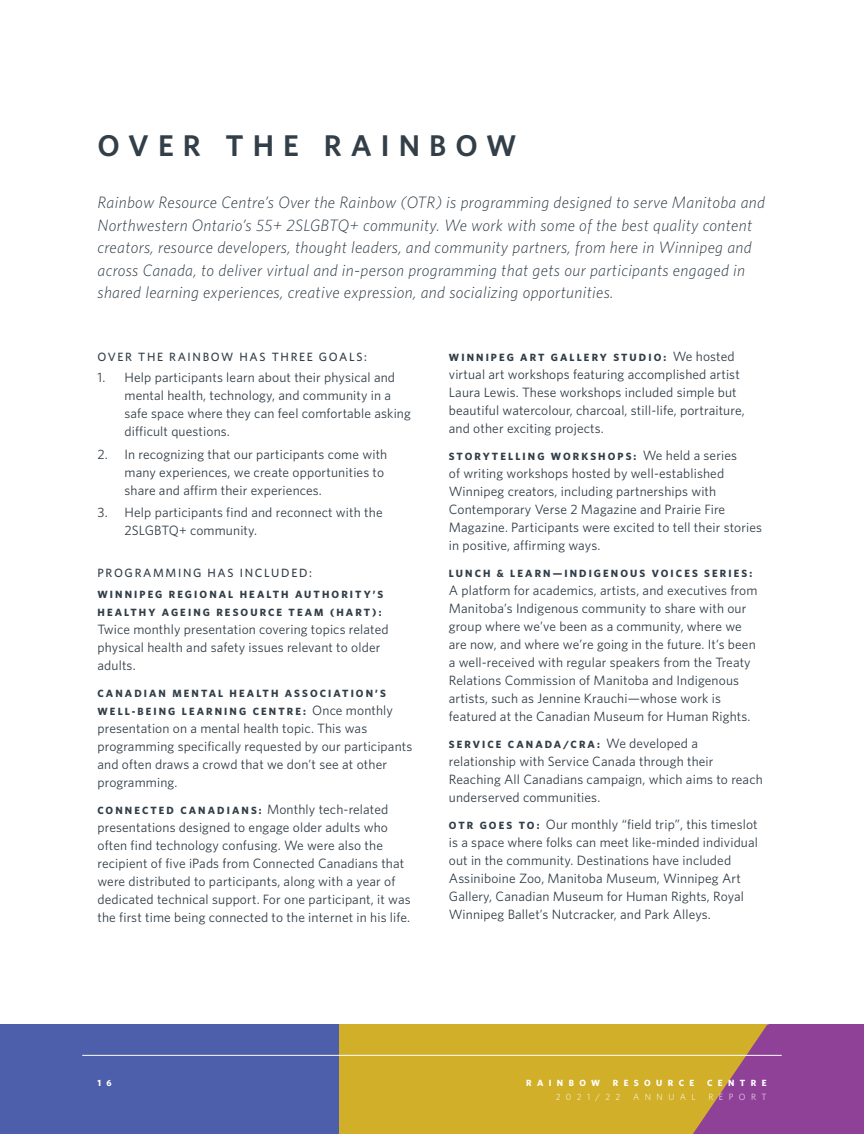
<style>
.page{position:relative;width:864px;height:1134px;background:#fff}
.page>*{position:absolute;margin:0;border:0;box-sizing:border-box;transform-origin:0 0}
.t1{font:600 30px "Whitney HTF";letter-spacing:.3em;color:#323e48}
.t2{font:italic 300 16.5px/22.5px "Whitney HTF";letter-spacing:.02em;color:#323e48}
.t3{font:13.5px/18px "Whitney HTF";letter-spacing:.01em;color:#323e48}
.t4{font:500 12px "Whitney HTF";letter-spacing:.14em;color:#323e48}
.t5{font:700 10.5px/18px "Whitney HTF";letter-spacing:.2em;color:#323e48}
.t6{font:700 9px "Whitney HTF";letter-spacing:.6em;color:#fff}
.t7{font:300 9px "Whitney HTF";letter-spacing:.6em;color:#fff}
.s1{font-weight:400;font-size:13.5px}
.s2{font-weight:700;font-size:10.5px}
</style>
<div class="page">
<div style="left:339px;top:1025px;width:354px;height:109px;background:#d1af29"></div>
<svg style="left:693px;top:1025px;width:171px;height:109px;background:#9d5880"></svg>
<div style="left:0;top:1025px;width:339px;height:109px;background:#4d5fab"></div>
<hr style="left:82px;top:1055px;width:700px;height:1px;background:#fff">
<h1 class="t1" style="left:98px;top:127px;width:421px">OVER THE RAINBOW</h1>
<p class="t2" style="left:98px;top:191px;width:669px">Rainbow Resource Centre’s Over the Rainbow (OTR) is programming designed to serve Manitoba and Northwestern Ontario’s 55+ 2SLGBTQ+ community. We work with some of the best quality content creators, resource developers, thought leaders, and community partners, from here in Winnipeg and across Canada, to deliver virtual and in-person programming that gets our participants engaged in shared learning experiences, creative expression, and socializing opportunities.</p>
<p class="t4" style="left:98px;top:350px;width:271px">OVER THE RAINBOW HAS THREE GOALS:</p>
<p class="t3" style="left:124px;top:368px;width:288px;text-indent:-27px">1. Help participants learn about their physical and mental health, technology, and community in a safe space where they can feel comfortable asking difficult questions.</p>
<p class="t3" style="left:124px;top:445px;width:264px;text-indent:-27px">2. In recognizing that our participants come with many experiences, we create opportunities to share and affirm their experiences.</p>
<p class="t3" style="left:124px;top:503px;width:260px;text-indent:-27px">3. Help participants find and reconnect with the<br>2SLGBTQ+ community.</p>
<p class="t4" style="left:98px;top:566px;width:216px">PROGRAMMING HAS INCLUDED:</p>
<p class="t5" style="left:98px;top:585px;width:287px">WINNIPEG REGIONAL HEALTH AUTHORITY’S<br>HEALTHY AGEING RESOURCE TEAM (HART):</p>
<p class="t3" style="left:98px;top:620px;width:293px">Twice monthly presentation covering topics related physical health and safety issues relevant to older adults.</p>
<p class="t5" style="left:98px;top:684px;width:297px">CANADIAN MENTAL HEALTH ASSOCIATION’S<br>WELL-BEING LEARNING CENTRE: <span class="s1">Once monthly</span></p>
<p class="t3" style="left:97px;top:719px;width:316px">presentation on a mental health topic. This was programming specifically requested by our participants and often draws a crowd that we don’t see at other programming.</p>
<p class="t5" style="left:98px;top:801px;width:292px">CONNECTED CANADIANS: <span class="s1">Monthly tech-related</span></p>
<p class="t3" style="left:98px;top:818px;width:315px">presentations designed to engage older adults who often find technology confusing. We were also the recipient of five iPads from Connected Canadians that were distributed to participants, along with a year of dedicated technical support. For one participant, it was the first time being connected to the internet in his life.</p>
<p class="t5" style="left:449px;top:348px;width:287px">WINNIPEG ART GALLERY STUDIO: <span class="s1">We hosted</span></p>
<p class="t3" style="left:449px;top:365px;width:297px">virtual art workshops featuring accomplished artist Laura Lewis. These workshops included simple but beautiful watercolour, charcoal, still-life, portraiture, and other exciting projects.</p>
<p class="t5" style="left:449px;top:447px;width:290px">STORYTELLING WORKSHOPS: <span class="s1">We held a series</span></p>
<p class="t3" style="left:449px;top:464px;width:315px">of writing workshops hosted by well-established Winnipeg creators, including partnerships with Contemporary Verse 2 Magazine and Prairie Fire Magazine. Participants were excited to tell their stories in positive, affirming ways.</p>
<p class="t5" style="left:449px;top:564px;width:305px">LUNCH &amp; LEARN—INDIGENOUS VOICES SERIES:</p>
<p class="t3" style="left:449px;top:581px;width:310px">A platform for academics, artists, and executives from Manitoba’s Indigenous community to share with our group where we’ve been as a community, where we are now, and where we’re going in the future. It’s been a well-received with regular speakers from the Treaty Relations Commission of Manitoba and Indigenous artists, such as Jennine Krauchi—whose work is featured at the Canadian Museum for Human Rights.</p>
<p class="t5" style="left:449px;top:735px;width:251px">SERVICE CANADA/CRA: <span class="s1">We developed a</span></p>
<p class="t3" style="left:449px;top:752px;width:315px">relationship with Service Canada through their<br>Reaching All Canadians campaign, which aims to reach underserved communities.</p>
<p class="t3" style="left:449px;top:815px;width:311px"><span class="s2">O T R G O E S T O :</span> Our monthly “field trip”, this timeslot is a space where folks can meet like-minded individual out in the community. Destinations have included Assiniboine Zoo, Manitoba Museum, Winnipeg Art Gallery, Canadian Museum for Human Rights, Royal Winnipeg Ballet’s Nutcracker, and Park Alleys.</p>
<p class="t6" style="left:97px;top:1077px;width:16px">1 6</p>
<p class="t6" style="left:526px;top:1077px;width:75px">RAINBOW</p>
<p class="t6" style="left:613px;top:1077px;width:83px">RESOURCE</p>
<p class="t6" style="left:707px;top:1077px;width:61px">CENTRE</p>
<p class="t7" style="left:556px;top:1092px;width:66px">2021/22</p>
<p class="t7" style="left:633px;top:1092px;width:64px">ANNUAL</p>
<p class="t7" style="left:708px;top:1092px;width:60px">REPORT</p>
</div>
